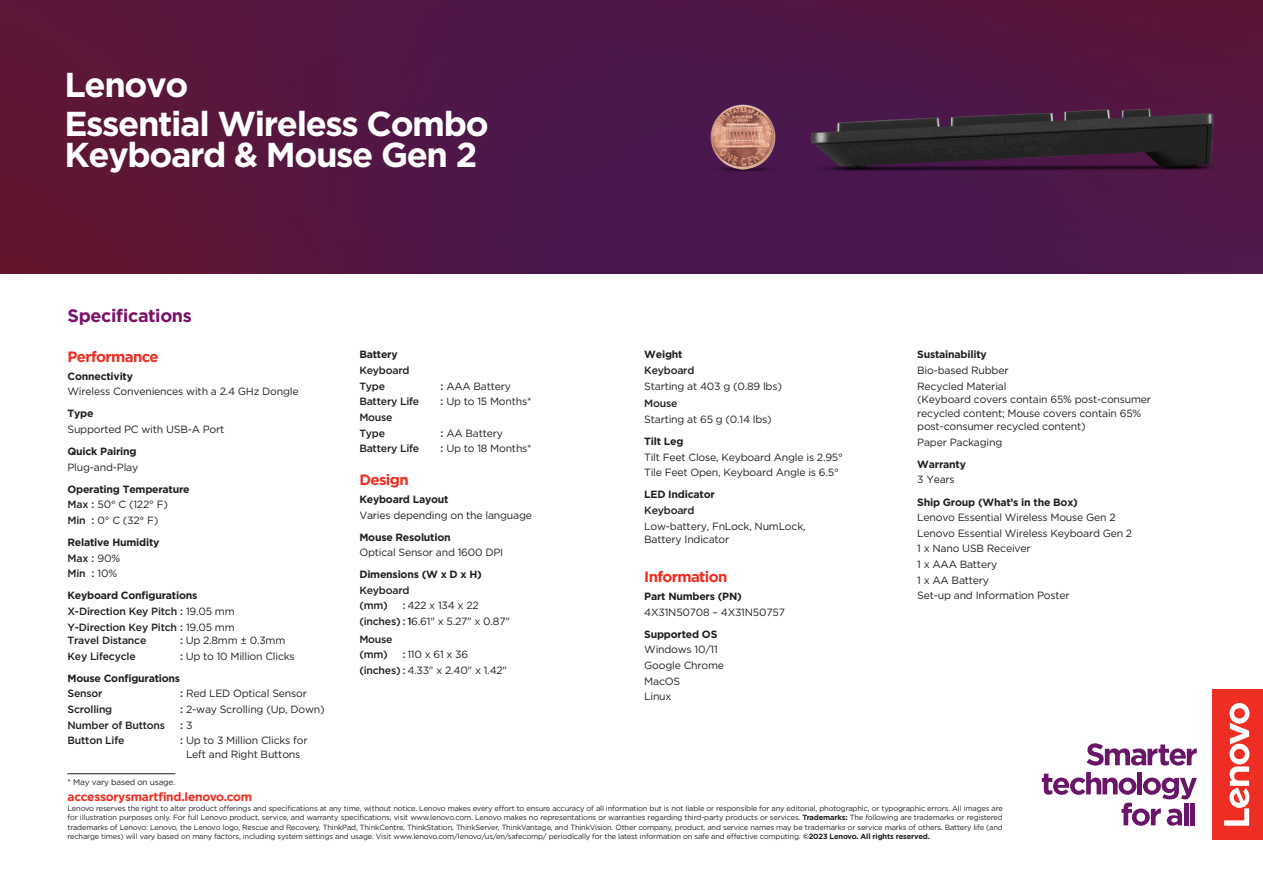
<style>
.page{position:relative;width:1263px;height:893px;background:#fff}
.page>*{position:absolute;margin:0;border:0;box-sizing:border-box;transform-origin:0 0}
.t1{font:700 34.65px/31.5px "Gotham";letter-spacing:-.04em;color:#fff}
.Subhead_-_Dark{font:700 18px "Gotham";letter-spacing:-.02em;color:#7a126b}
.t2{font:700 15px "Gotham";letter-spacing:-.04em;color:#ee2e22}
.t3{font:700 12px "Gotham";letter-spacing:-.02em;color:#ee2e22}
.t4{font:10.5px/13.5px "Gotham";letter-spacing:-.02em;color:#231f20}
.t5{font:700 10.5px "Gotham";letter-spacing:-.02em;color:#231f20}
.t6{font:500 10.5px/13.5px "Gotham";letter-spacing:-.02em;color:#231f20}
.Spec_1_Head{font:8.25px "Gotham";letter-spacing:-.02em;color:#231f20}
.Fine_print{font:7.5px/9.3px "Gotham";letter-spacing:-.02em;color:#231f20;text-align:justify}
.s1{font-weight:500}
.s2{font-weight:400}
.s3{font-weight:700}
</style>
<div class="page">
<img style="left:0;top:0;width:1263px;height:273px">
<img style="left:649px;top:54px;width:614px;height:181px">
<svg style="left:1086px;top:743px;width:111px;height:23px"></svg>
<svg style="left:1042px;top:772px;width:155px;height:54px"></svg>
<div style="left:1184px;top:803px;width:5px;height:22px;background:#691668"></div>
<div style="left:1190px;top:803px;width:5px;height:22px;background:#691668"></div>
<div style="left:1213px;top:690px;width:50px;height:150px;background:#ee2e22"></div>
<svg style="left:1224px;top:703px;width:25px;height:123px"></svg>
<hr style="left:67px;top:773px;width:108px;height:1px;background:#231f20">
<p class="t1" style="left:64px;top:69px;width:125px">Lenovo</p>
<p class="t1" style="left:64px;top:108px;width:426px">Essential Wireless Combo<br>Keyboard &amp; Mouse Gen 2</p>
<p class="Subhead_-_Dark" style="left:68px;top:304px;width:126px">Specifications</p>
<p class="t2" style="left:68px;top:347px;width:93px">Performance</p>
<p class="t5" style="left:68px;top:369px;width:67px">Connectivity</p>
<p class="t4" style="left:68px;top:385px;width:233px">Wireless Conveniences with a 2.4 GHz Dongle</p>
<p class="t5" style="left:68px;top:407px;width:27px">Type</p>
<p class="t4" style="left:68px;top:422px;width:158px">Supported PC with USB-A Port</p>
<p class="t5" style="left:68px;top:444px;width:71px">Quick Pairing</p>
<p class="t4" style="left:68px;top:460px;width:72px">Plug-and-Play</p>
<p class="t5" style="left:68px;top:482px;width:124px">Operating Temperature</p>
<p class="t4" style="left:68px;top:498px;width:102px"><span class="s1">Max :</span> 50° C (122° F)</p>
<p class="t4" style="left:68px;top:513px;width:92px"><span class="s1">Min :</span> 0° C (32° F)</p>
<p class="t5" style="left:68px;top:535px;width:94px">Relative Humidity</p>
<p class="t6" style="left:68px;top:551px;width:54px">Max : <span class="s2">90%</span></p>
<p class="t6" style="left:68px;top:567px;width:51px">Min : <span class="s2">10%</span></p>
<p class="t5" style="left:68px;top:589px;width:131px">Keyboard Configurations</p>
<p class="t6" style="left:68px;top:604px;width:169px">X-Direction Key Pitch : <span class="s2">19.05 mm</span></p>
<p class="t6" style="left:68px;top:620px;width:169px">Y-Direction Key Pitch : <span class="s2">19.05 mm<br></span>Travel Distance</p>
<p class="t4" style="left:180px;top:633px;width:107px"><span class="s1">:</span> Up 2.8mm ± 0.3mm</p>
<p class="t6" style="left:68px;top:649px;width:70px">Key Lifecycle</p>
<p class="t4" style="left:180px;top:649px;width:116px"><span class="s1">:</span> Up to 10 Million Clicks</p>
<p class="t5" style="left:68px;top:671px;width:114px">Mouse Configurations</p>
<p class="t6" style="left:68px;top:687px;width:37px">Sensor</p>
<p class="t4" style="left:180px;top:687px;width:128px"><span class="s1">:</span> Red LED Optical Sensor</p>
<p class="t6" style="left:68px;top:702px;width:46px">Scrolling</p>
<p class="t4" style="left:180px;top:702px;width:146px"><span class="s1">:</span> 2-way Scrolling (Up, Down)</p>
<p class="t6" style="left:68px;top:718px;width:99px">Number of Buttons</p>
<p class="t6" style="left:180px;top:718px;width:14px">: <span class="s2">3</span></p>
<p class="t6" style="left:68px;top:733px;width:58px">Button Life</p>
<p class="t4" style="left:180px;top:733px;width:129px;text-align:center"><span class="s1">:</span> Up to 3 Million Clicks for<br>Left and Right Buttons</p>
<p class="Spec_1_Head" style="left:67px;top:776px;width:109px">* May vary based on usage.</p>
<p class="t5" style="left:359px;top:348px;width:40px">Battery</p>
<p class="t6" style="left:359px;top:363px;width:52px">Keyboard</p>
<p class="t6" style="left:359px;top:379px;width:27px">Type</p>
<p class="t4" style="left:440px;top:379px;width:72px"><span class="s1">:</span> AAA Battery</p>
<p class="t6" style="left:359px;top:395px;width:61px">Battery Life</p>
<p class="t4" style="left:440px;top:395px;width:93px"><span class="s1">:</span> Up to 15 Months*</p>
<p class="t6" style="left:359px;top:410px;width:35px">Mouse</p>
<p class="t6" style="left:359px;top:426px;width:27px">Type</p>
<p class="t4" style="left:440px;top:426px;width:64px"><span class="s1">:</span> AA Battery</p>
<p class="t6" style="left:359px;top:442px;width:61px">Battery Life</p>
<p class="t4" style="left:440px;top:442px;width:93px"><span class="s1">:</span> Up to 18 Months*</p>
<p class="t2" style="left:359px;top:470px;width:51px">Design</p>
<p class="t5" style="left:359px;top:492px;width:91px">Keyboard Layout</p>
<p class="t4" style="left:359px;top:508px;width:174px">Varies depending on the language</p>
<p class="t5" style="left:359px;top:530px;width:93px">Mouse Resolution</p>
<p class="t4" style="left:359px;top:545px;width:145px">Optical Sensor and 1600 DPI</p>
<p class="t5" style="left:359px;top:567px;width:124px">Dimensions (W x D x H)</p>
<p class="t6" style="left:359px;top:583px;width:52px">Keyboard</p>
<p class="t4" style="left:359px;top:599px;width:121px"><span class="s1">(mm) :</span> 422 x 134 x 22</p>
<p class="t4" style="left:359px;top:614px;width:152px"><span class="s1">(inches) : 1</span>6.61" x 5.27" x 0.87"</p>
<p class="t6" style="left:359px;top:632px;width:35px">Mouse</p>
<p class="t4" style="left:359px;top:648px;width:110px"><span class="s1">(mm) :</span> 110 x 61 x 36</p>
<p class="t4" style="left:359px;top:663px;width:149px"><span class="s1">(inches) :</span> 4.33" x 2.40" x 1.42"</p>
<p class="t5" style="left:644px;top:348px;width:40px">Weight</p>
<p class="t6" style="left:644px;top:363px;width:52px">Keyboard</p>
<p class="t4" style="left:644px;top:379px;width:139px">Starting at 403 g (0.89 lbs)</p>
<p class="t6" style="left:644px;top:397px;width:35px">Mouse</p>
<p class="t4" style="left:644px;top:412px;width:129px">Starting at 65 g (0.14 lbs)</p>
<p class="t5" style="left:644px;top:434px;width:41px">Tilt Leg</p>
<p class="t4" style="left:644px;top:450px;width:200px">Tilt Feet Close, Keyboard Angle is 2.95°</p>
<p class="t4" style="left:644px;top:466px;width:196px">Tile Feet Open, Keyboard Angle is 6.5°</p>
<p class="t5" style="left:644px;top:488px;width:72px">LED Indicator</p>
<p class="t6" style="left:644px;top:503px;width:52px">Keyboard</p>
<p class="t4" style="left:644px;top:519px;width:163px">Low-battery, FnLock, NumLock,<br>Battery Indicator</p>
<p class="t2" style="left:644px;top:567px;width:85px">Information</p>
<p class="t5" style="left:644px;top:589px;width:99px">Part Numbers (PN)</p>
<p class="t4" style="left:644px;top:605px;width:142px">4X31N50708 – 4X31N50757</p>
<p class="t5" style="left:644px;top:627px;width:75px">Supported OS</p>
<p class="t4" style="left:644px;top:643px;width:75px">Windows 10/11</p>
<p class="t4" style="left:644px;top:658px;width:81px">Google Chrome</p>
<p class="t4" style="left:644px;top:674px;width:37px">MacOS</p>
<p class="t4" style="left:644px;top:690px;width:29px">Linux</p>
<p class="t5" style="left:917px;top:348px;width:71px">Sustainability</p>
<p class="t4" style="left:917px;top:363px;width:93px">Bio-based Rubber</p>
<p class="t4" style="left:917px;top:379px;width:235px">Recycled Material<br>(Keyboard covers contain 65% post-consumer recycled content; Mouse covers contain 65% post-consumer recycled content)</p>
<p class="t4" style="left:917px;top:435px;width:87px">Paper Packaging</p>
<p class="t5" style="left:917px;top:457px;width:50px">Warranty</p>
<p class="t4" style="left:917px;top:473px;width:39px">3 Years</p>
<p class="t5" style="left:917px;top:495px;width:162px">Ship Group (What’s in the Box)</p>
<p class="t4" style="left:917px;top:510px;width:200px">Lenovo Essential Wireless Mouse Gen 2</p>
<p class="t4" style="left:917px;top:526px;width:216px">Lenovo Essential Wireless Keyboard Gen 2</p>
<p class="t4" style="left:917px;top:542px;width:115px">1 x Nano USB Receiver</p>
<p class="t4" style="left:917px;top:557px;width:81px">1 x AAA Battery</p>
<p class="t4" style="left:917px;top:573px;width:73px">1 x AA Battery</p>
<p class="t4" style="left:917px;top:589px;width:154px">Set-up and Information Poster</p>
<p class="t3" style="left:68px;top:789px;width:186px">accessorysmartfind.lenovo.com</p>
<p class="Fine_print" style="left:68px;top:803px;width:937px">Lenovo reserves the right to alter product offerings and specifications at any time, without notice. Lenovo makes every effort to ensure accuracy of all information but is not liable or responsible for any editorial, photographic, or typographic errors. All images are for illustration purposes only. For full Lenovo product, service, and warranty specifications, visit www.lenovo.com. Lenovo makes no representations or warranties regarding third-party products or services. <span class="s3">Trademarks:</span> The following are trademarks or registered trademarks of Lenovo: Lenovo, the Lenovo logo, Rescue and Recovery, ThinkPad, ThinkCentre, ThinkStation, ThinkServer, ThinkVantage, and ThinkVision. Other company, product, and service names may be trademarks or service marks of others. Battery life (and recharge times) will vary based on many factors, including system settings and usage. Visit www.lenovo.com/lenovo/us/en/safecomp/ periodically for the latest information on safe and effective computing. <span class="s3">©2023 Lenovo. All rights reserved.</span></p>
</div>
